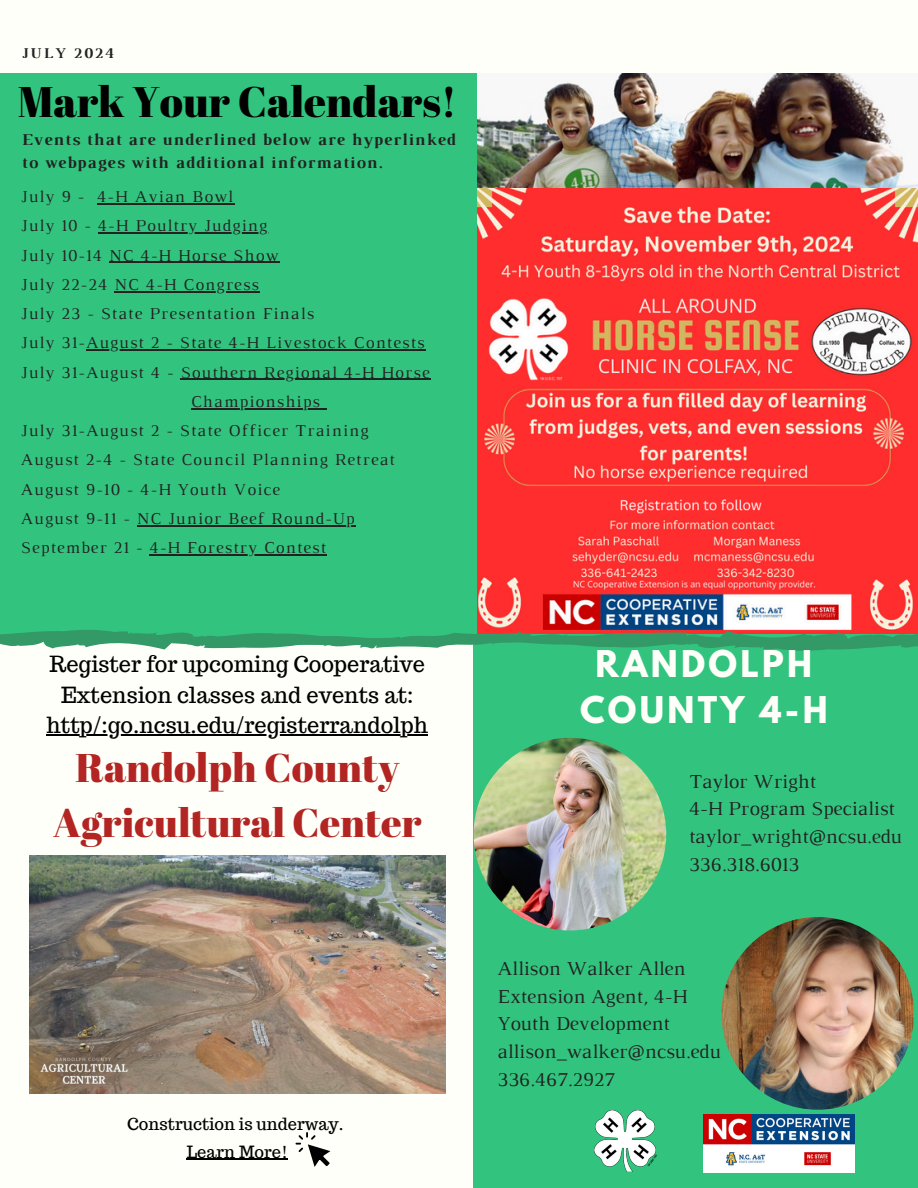
<style>
.page{position:relative;width:918px;height:1188px;background:#fffff9}
.page>*{position:absolute;margin:0;border:0;box-sizing:border-box;transform-origin:0 0}
.t1{font:42.75px "Abril Fatface";color:#000}
.t2{font:40.05px/55.3px "Abril Fatface";color:#b22522;text-align:center}
.t3{font:700 32.7px/45.5px "League Spartan";letter-spacing:.1em;color:#fffff9;text-align:center}
.t4{font:21.75px/30.3px "Trocchi";color:#000;text-align:center}
.t5{font:20.1px/27.6px "Luthier";color:#222}
.t6{font:16.95px/29.2px "Luthier";letter-spacing:.07em;color:#222}
.t7{font:700 16.95px/23.7px "Luthier";letter-spacing:.07em;color:#222}
.t8{font:16.5px/28.2px "Trocchi";color:#000;text-align:center}
.t9{font:700 15.15px "Luthier";letter-spacing:.14em;color:#222}
</style>
<div class="page">
<div style="left:474px;top:633px;width:444px;height:555px;background:#32c47e"></div>
<img style="left:595px;top:1111px;width:61px;height:61px">
<img style="left:476px;top:74px;width:442px;height:115px">
<img style="left:476px;top:189px;width:442px;height:432px">
<div style="left:0;top:74px;width:476px;height:566px;background:#32c47e"></div>
<svg style="left:0;top:621px;width:918px;height:29px"></svg>
<img style="left:704px;top:1115px;width:151px;height:57px">
<img style="left:474px;top:738px;width:192px;height:192px;border-radius:50%">
<img style="left:721px;top:917px;width:193px;height:193px;border-radius:50%">
<img style="left:29px;top:856px;width:416px;height:237px">
<svg style="left:296px;top:1132px;width:34px;height:35px"></svg>
<hr style="left:97px;top:203px;width:137px;height:1px;background:#222">
<hr style="left:98px;top:233px;width:171px;height:1px;background:#222">
<hr style="left:109px;top:262px;width:170px;height:1px;background:#222">
<hr style="left:114px;top:291px;width:146px;height:1px;background:#222">
<hr style="left:86px;top:350px;width:340px;height:1px;background:#222">
<hr style="left:181px;top:379px;width:250px;height:1px;background:#222">
<hr style="left:191px;top:408px;width:130px;height:1px;background:#222">
<hr style="left:137px;top:525px;width:219px;height:1px;background:#222">
<hr style="left:150px;top:554px;width:177px;height:1px;background:#222">
<hr style="left:47px;top:734px;width:381px;height:1px;background:#000">
<hr style="left:187px;top:1159px;width:101px;height:1px;background:#000">
<p class="t9" style="left:22px;top:47px;width:93px">JULY 2024</p>
<p class="t1" style="left:18px;top:71px;width:441px">Mark Your Calendars!</p>
<p class="t7" style="left:22px;top:129px;width:435px">Events that are underlined below are hyperlinked to webpages with additional information.</p>
<p class="t6" style="left:21px;top:183px;width:248px">July 9 - 4-H Avian Bowl<br>July 10 - 4-H Poultry Judging</p>
<h3 class="t6" style="left:21px;top:242px;width:259px">July 10-14 NC 4-H Horse Show<br>July 22-24 NC 4-H Congress</h3>
<p class="t6" style="left:21px;top:300px;width:405px">July 23 - State Presentation Finals<br>July 31-August 2 - State 4-H Livestock Contests</p>
<p class="t6" style="left:21px;top:359px;width:410px">July 31-August 4 - Southern Regional 4-H Horse</p>
<h1 class="t6" style="left:21px;top:388px;width:375px;text-indent:170px">Championships<br>July 31-August 2 - State Officer Training August 2-4 - State Council Planning Retreat August 9-10 - 4-H Youth Voice<br>August 9-11 - NC Junior Beef Round-Up</h1>
<p class="t6" style="left:21px;top:534px;width:307px">September 21 - 4-H Forestry Contest</p>
<p class="t4" style="left:47px;top:649px;width:383px">Register for upcoming Cooperative<br>Extension classes and events at: http/:go.ncsu.edu/registerrandolph</p>
<h2 class="t2" style="left:53px;top:739px;width:370px">Randolph County<br>Agricultural Center</h2>
<p class="t8" style="left:127px;top:1109px;width:218px">Construction is underway.<br>Learn More!</p>
<p class="t3" style="left:580px;top:646px;width:249px">RANDOLPH<br>COUNTY 4-H</p>
<h3 class="t5" style="left:689px;top:769px;width:214px">Taylor Wright<br>4-H Program Specialist taylor_wright@ncsu.edu<br>336.318.6013</h3>
<p class="t5" style="left:497px;top:956px;width:225px">Allison Walker Allen<br>Extension Agent, 4-H<br>Youth Development allison_walker@ncsu.edu<br>336.467.2927</p>
</div>
